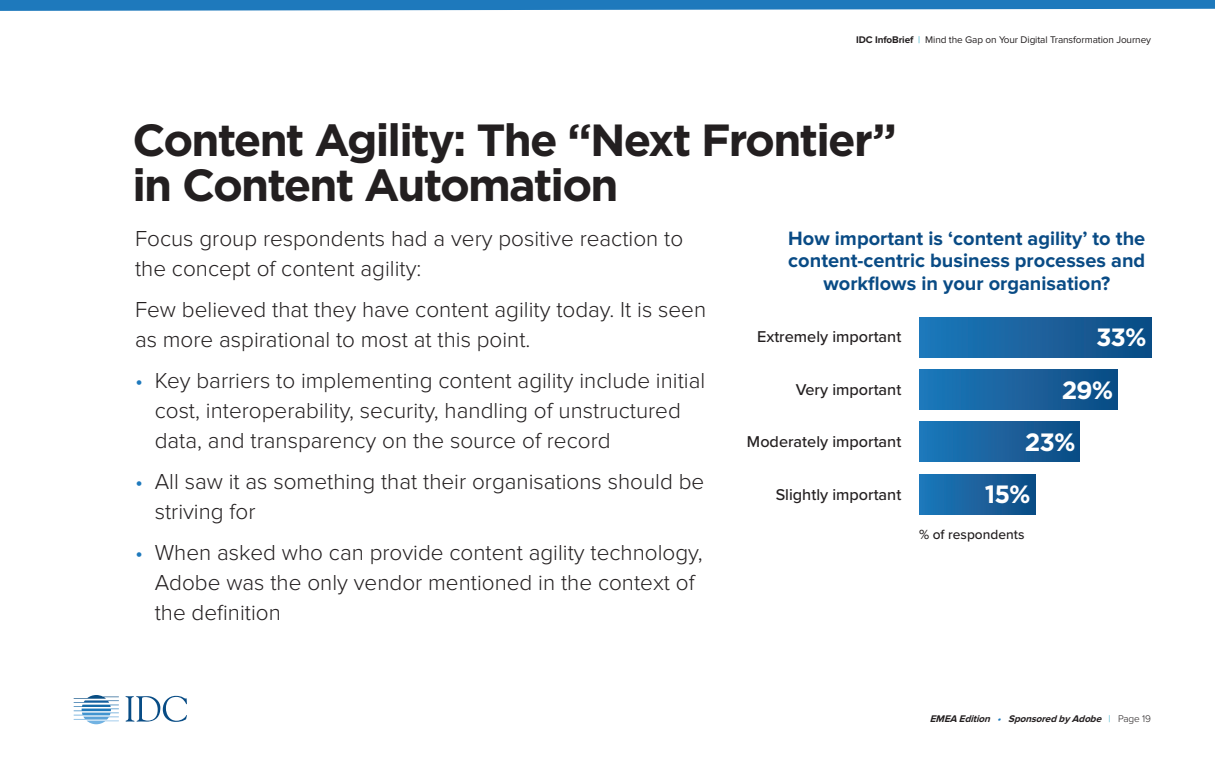
<style>
.page{position:relative;width:1215px;height:765px;background:#fff}
.page>*{position:absolute;margin:0;border:0;box-sizing:border-box;transform-origin:0 0}
.t1{font:700 45px/45px "Gotham";letter-spacing:-.04em;color:#231f20}
.t2{font:700 25px "Gotham";letter-spacing:-.04em;color:#fff}
.t3{font:300 22.5px/30px "Proxima Nova";color:#231f20}
.t4{font:700 20px/22.5px "Proxima Nova";color:#094b85;text-align:center}
.t5{font:500 16.25px "Proxima Nova";color:#231f20}
.t6{font:500 13.75px "Proxima Nova";color:#231f20}
.t7{font:10px "Proxima Nova";letter-spacing:-.01em;color:#231f20}
.t8{font:italic 700 10px "Proxima Nova";color:#231f20}
.s1{font-weight:700}
.s2{color:#2faec7}
.s3{color:#1e79bc}
.s4{font-weight:300;font-style:normal;color:#2faec7}
.s5{font-weight:300;font-style:normal}
</style>
<div class="page">
<svg style="left:126px;top:696px;width:61px;height:26px"></svg>
<svg style="left:74px;top:695px;width:45px;height:29px"></svg>
<svg style="left:0;top:0;width:1215px;height:11px;background:#3587c3"></svg>
<div style="left:919px;top:317px;width:232px;height:40px;background:linear-gradient(to right,#1f79ba,#104c83)"></div>
<div style="left:919px;top:369px;width:199px;height:41px;background:linear-gradient(to right,#1f79bb,#104c83)"></div>
<div style="left:919px;top:422px;width:161px;height:40px;background:linear-gradient(to right,#1f79bb,#104c83)"></div>
<div style="left:919px;top:474px;width:116px;height:40px;background:linear-gradient(to right,#1f79ba,#104c84)"></div>
<p class="t7" style="left:856px;top:34px;width:296px"><span class="s1">IDC InfoBrief</span> <span class="s2">|</span> Mind the Gap on Your Digital Transformation Journey</p>
<h1 class="t1" style="left:132px;top:117px;width:766px">Content Agility: The “Next Frontier” in Content Automation</h1>
<p class="t4" style="left:788px;top:227px;width:359px">How important is ‘content agility’ to the content-centric business processes and workflows in your organisation?</p>
<p class="t5" style="left:757px;top:325px;width:146px">Extremely important</p>
<p class="t5" style="left:796px;top:377px;width:107px">Very important</p>
<p class="t5" style="left:747px;top:430px;width:156px">Moderately important</p>
<p class="t5" style="left:776px;top:482px;width:127px">Slightly important</p>
<p class="t6" style="left:919px;top:524px;width:107px">% of respondents</p>
<p class="t3" style="left:135px;top:223px;width:550px">Focus group respondents had a very positive reaction to the concept of content agility:</p>
<p class="t3" style="left:135px;top:295px;width:573px">Few believed that they have content agility today. It is seen as more aspirational to most at this point.</p>
<p class="t3" style="left:155px;top:366px;width:552px;text-indent:-20px"><span class="s3">•</span> Key barriers to implementing content agility include initial cost, interoperability, security, handling of unstructured data, and transparency on the source of record</p>
<p class="t3" style="left:155px;top:467px;width:551px;text-indent:-20px"><span class="s3">•</span> All saw it as something that their organisations should be striving for</p>
<p class="t3" style="left:155px;top:538px;width:550px;text-indent:-20px"><span class="s3">•</span> When asked who can provide content agility technology,<br>Adobe was the only vendor mentioned in the context of the definition</p>
<p class="t2" style="left:1096px;top:323px;width:52px">33%</p>
<p class="t2" style="left:1062px;top:375px;width:53px">29%</p>
<p class="t2" style="left:1025px;top:428px;width:52px">23%</p>
<p class="t2" style="left:985px;top:480px;width:47px">15%</p>
<p class="t8" style="left:930px;top:713px;width:223px">EMEA Edition <span class="s3">•</span> SponsoredbyAdobe <span class="s4">|</span> <span class="s5">P a g e 1 9</span></p>
</div>
